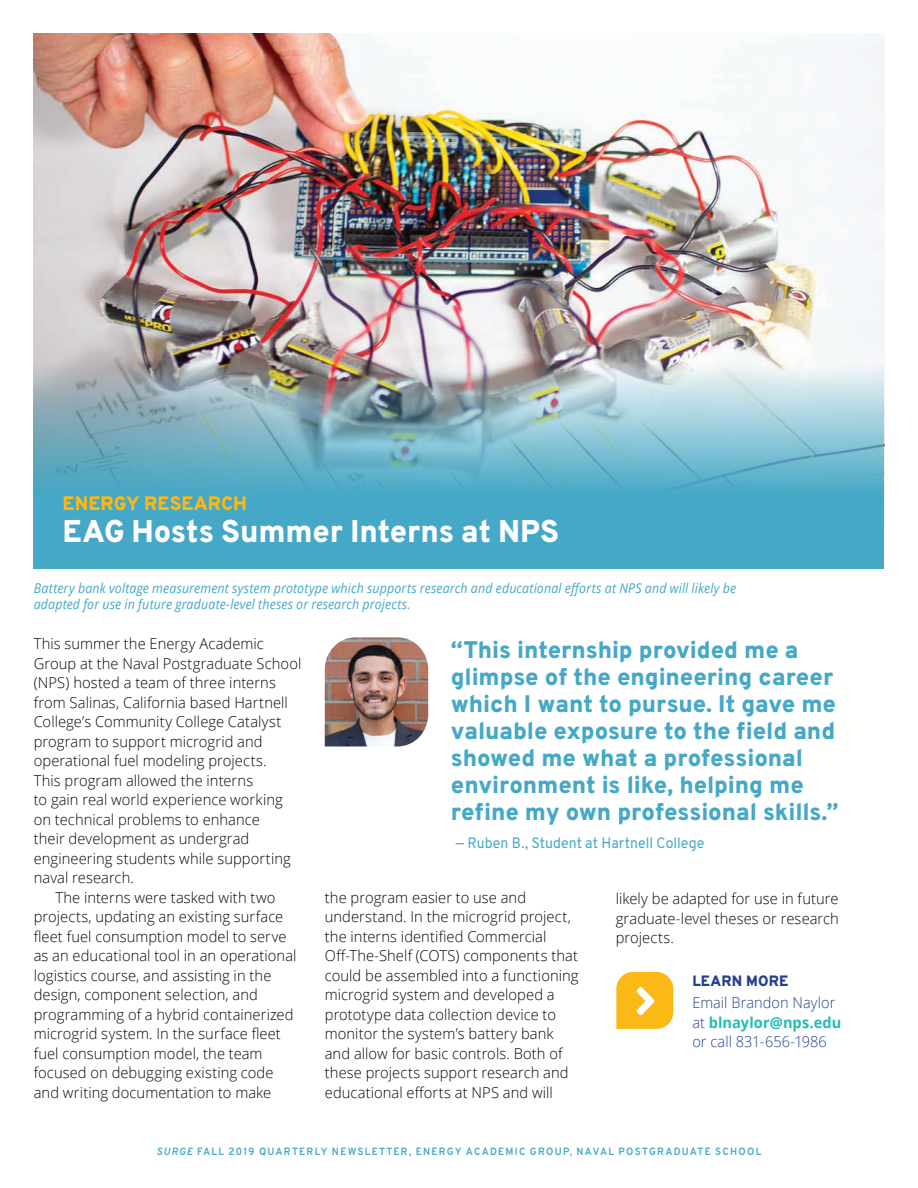
<style>
.page{position:relative;width:918px;height:1188px;background:#fff}
.page>*{position:absolute;margin:0;border:0;box-sizing:border-box;transform-origin:0 0}
.Article_Title{font:800 31.5px "Overpass";letter-spacing:-.005em;color:#fff}
.Article_Author{font:800 24px/27px "Overpass";letter-spacing:-.005em;color:#45a8c6}
.Article_Section{font:800 19.5px "Overpass";letter-spacing:.005em;color:#fcb814}
.t1{font:300 15px/19.5px "Open Sans";letter-spacing:.005em;color:#040503}
.t2{font:300 15px/19.5px "Open Sans";letter-spacing:.005em;color:#253f8e}
.Article_Author-2{font:15px "Overpass";letter-spacing:.005em;color:#45a8c6;scale:.94 1}
.t3{font:800 15px "Overpass";letter-spacing:.01em;color:#253f8e}
.t4{font:italic 13.5px/16.5px "Open Sans";letter-spacing:.01em;color:#45a8c6;scale:.92 1}
.t5{font:700 10.5px "Overpass";letter-spacing:.125em;color:#45a8c6;scale:.95 1}
.s1{font-weight:700;color:#22bcb1}
.s2{font-style:italic}
</style>
<div class="page">
<img style="left:34px;top:34px;width:850px;height:246px">
<img style="left:34px;top:280px;width:850px;height:289px">
<img style="left:325px;top:637px;width:103px;height:109px">
<svg style="left:616px;top:972px;width:57px;height:57px"></svg>
<p class="Article_Section" style="left:63px;top:489px;width:186px">ENERGY RESEARCH</p>
<p class="Article_Title" style="left:63px;top:509px;width:498px">EAG Hosts Summer Interns at NPS</p>
<p class="t4" style="left:34px;top:579px;width:765px">Battery bank voltage measurement system prototype which supports research and educational efforts at NPS and will likely be adapted for use in future graduate-level theses or research projects.</p>
<p class="t1" style="left:34px;top:634px;width:232px">This summer the Energy Academic</p>
<p class="t1" style="left:34px;top:653px;width:269px">Group at the Naval Postgraduate School</p>
<p class="t1" style="left:34px;top:673px;width:244px">(NPS) hosted a team of three interns</p>
<p class="t1" style="left:34px;top:692px;width:256px">from Salinas, California based Hartnell</p>
<p class="t1" style="left:34px;top:712px;width:249px">College’s Community College Catalyst</p>
<p class="t1" style="left:34px;top:731px;width:230px">program to support microgrid and</p>
<p class="t1" style="left:34px;top:751px;width:234px">operational fuel modeling projects.</p>
<p class="t1" style="left:34px;top:770px;width:221px">This program allowed the interns</p>
<p class="t1" style="left:34px;top:790px;width:251px">to gain real world experience working</p>
<p class="t1" style="left:34px;top:809px;width:228px">on technical problems to enhance</p>
<p class="t1" style="left:34px;top:829px;width:217px">their development as undergrad</p>
<p class="t1" style="left:34px;top:848px;width:259px">engineering students while supporting</p>
<p class="t1" style="left:34px;top:868px;width:102px">naval research.</p>
<p class="t1" style="left:55px;top:887px;width:222px">The interns were tasked with two</p>
<p class="t1" style="left:34px;top:907px;width:251px">projects, updating an existing surface</p>
<p class="t1" style="left:34px;top:926px;width:254px">fleet fuel consumption model to serve</p>
<p class="t1" style="left:34px;top:946px;width:264px">as an educational tool in an operational</p>
<p class="t1" style="left:34px;top:965px;width:239px">logistics course, and assisting in the</p>
<p class="t1" style="left:34px;top:985px;width:226px">design, component selection, and</p>
<p class="t1" style="left:34px;top:1004px;width:261px">programming of a hybrid containerized</p>
<p class="t1" style="left:34px;top:1024px;width:249px">microgrid system. In the surface fleet</p>
<p class="t1" style="left:34px;top:1043px;width:230px">fuel consumption model, the team</p>
<p class="t1" style="left:34px;top:1063px;width:241px">focused on debugging existing code</p>
<p class="t1" style="left:34px;top:1082px;width:239px">and writing documentation to make</p>
<p class="Article_Author" style="left:451px;top:636px;width:389px">“This internship provided me a glimpse of the engineering career which I want to pursue. It gave me valuable exposure to the field and showed me what a professional environment is like, helping me refine my own professional skills.”</p>
<p class="Article_Author-2" style="left:456px;top:832px;width:266px">— Ruben B., Student at Hartnell College</p>
<p class="t1" style="left:325px;top:887px;width:255px">the program easier to use and understand. In the microgrid project, the interns identified Commercial Off-The-Shelf (COTS) components that could be assembled into a functioning microgrid system and developed a prototype data collection device to monitor the system’s battery bank and allow for basic controls. Both of these projects support research and educational efforts at NPS and will</p>
<p class="t1" style="left:616px;top:889px;width:225px;text-align:justify">likely be adapted for use in future graduate-level theses or research projects.</p>
<p class="t3" style="left:692px;top:970px;width:98px">LEARN MORE</p>
<p class="t2" style="left:692px;top:992px;width:150px">Email Brandon Naylor at <span class="s1">blnaylor@nps.edu </span>or call 831-656-1986</p>
<p class="t5" style="left:157px;top:1144px;width:638px"><span class="s2">SURGE</span> FALL 2019 QUARTERLY NEWSLETTER, ENERGY ACADEMIC GROUP, NAVAL POSTGRADUATE SCHOOL</p>
</div>
